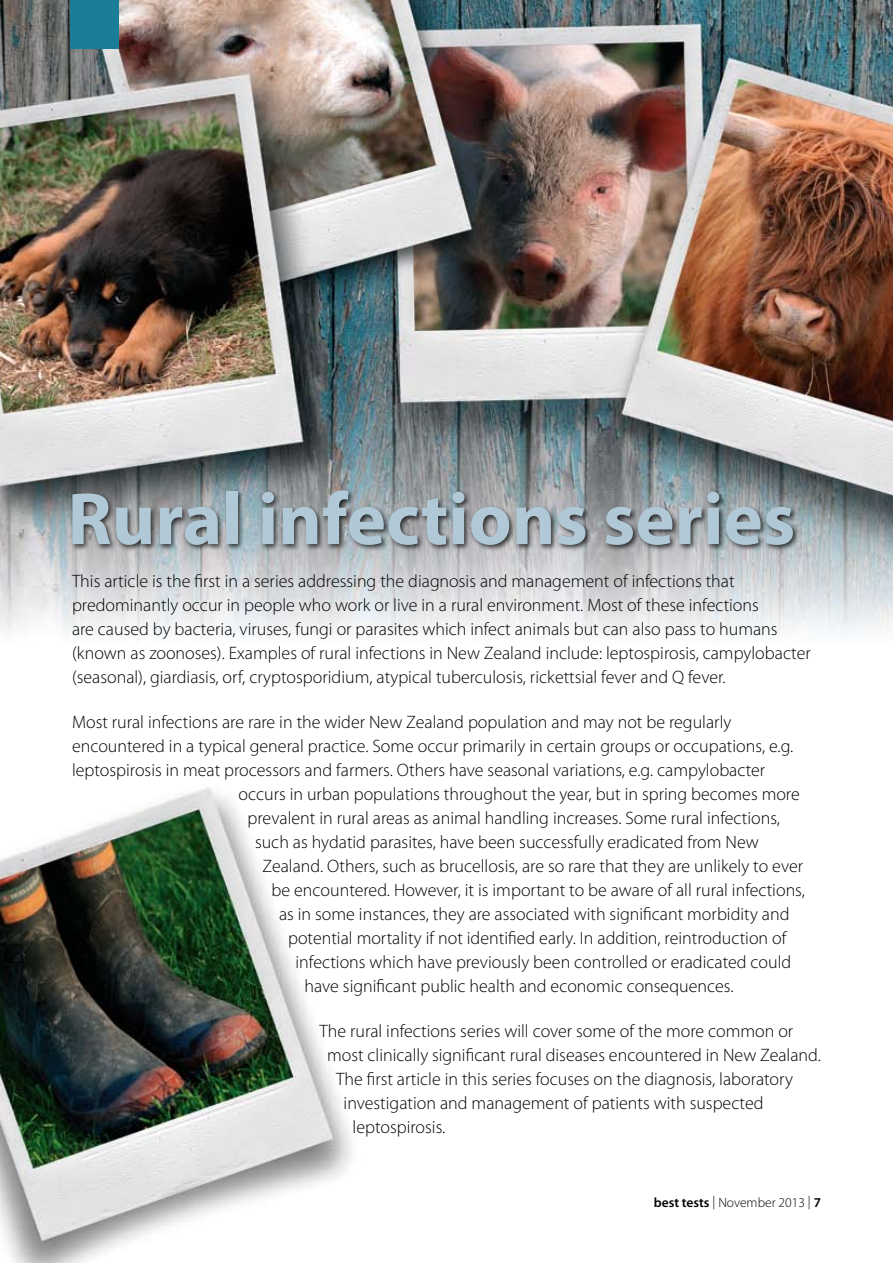
<style>
.page{position:relative;width:893px;height:1263px;background:#fff}
.page>*{position:absolute;margin:0;border:0;box-sizing:border-box;transform-origin:0 0}
.t1{font:700 74.55px "Myriad Pro";color:#b1c8d7}
.t2{font:300 18px/24px "Myriad Pro";color:#000}
.t3{font:300 13.5px "Myriad Pro";color:#000}
.s1{font-weight:600}
</style>
<div class="page">
<img style="left:0;top:0;width:893px;height:1263px">
<div style="left:70px;top:0;width:48px;height:48px;background:#1b7e99"></div>
<div style="left:70px;top:488px;width:823px;height:108px;background:#000;opacity:.75"></div>
<h1 class="t1" style="left:68px;top:470px;width:729px">Rural infections series</h1>
<p class="t2" style="left:72px;top:568px;width:740px">This article is the first in a series addressing the diagnosis and management of infections that predominantly occur in people who work or live in a rural environment. Most of these infections<br>are caused by bacteria, viruses, fungi or parasites which infect animals but can also pass to humans (known as zoonoses). Examples of rural infections in New Zealand include: leptospirosis, campylobacter (seasonal), giardiasis, orf, cryptosporidium, atypical tuberculosis, rickettsial fever and Q fever.</p>
<p class="t2" style="left:72px;top:709px;width:661px">Most rural infections are rare in the wider New Zealand population and may not be regularly</p>
<p class="t2" style="left:72px;top:733px;width:723px">encountered in a typical general practice. Some occur primarily in certain groups or occupations, e.g.</p>
<p class="t2" style="left:72px;top:757px;width:695px">leptospirosis in meat processors and farmers. Others have seasonal variations, e.g. campylobacter</p>
<p class="t2" style="left:239px;top:781px;width:563px">occurs in urban populations throughout the year, but in spring becomes more</p>
<p class="t2" style="left:248px;top:805px;width:534px">prevalent in rural areas as animal handling increases. Some rural infections,</p>
<p class="t2" style="left:255px;top:829px;width:505px">such as hydatid parasites, have been successfully eradicated from New</p>
<p class="t2" style="left:263px;top:853px;width:542px">Zealand. Others, such as brucellosis, are so rare that they are unlikely to ever</p>
<p class="t2" style="left:272px;top:877px;width:535px">be encountered. However, it is important to be aware of all rural infections,</p>
<p class="t2" style="left:279px;top:901px;width:512px">as in some instances, they are associated with significant morbidity and</p>
<p class="t2" style="left:288px;top:925px;width:500px">potential mortality if not identified early. In addition, reintroduction of</p>
<p class="t2" style="left:296px;top:949px;width:497px">infections which have previously been controlled or eradicated could</p>
<p class="t2" style="left:305px;top:973px;width:430px">have significant public health and economic consequences.</p>
<p class="t2" style="left:320px;top:1018px;width:475px">The rural infections series will cover some of the more common or</p>
<p class="t2" style="left:327px;top:1042px;width:495px">most clinically significant rural diseases encountered in New Zealand.</p>
<p class="t2" style="left:336px;top:1066px;width:458px">The first article in this series focuses on the diagnosis, laboratory</p>
<p class="t2" style="left:344px;top:1090px;width:421px">investigation and management of patients with suspected</p>
<p class="t2" style="left:353px;top:1114px;width:94px">leptospirosis.</p>
<p class="t3" style="left:654px;top:1194px;width:169px"><span class="s1">best tests</span> | November 2013 | <span class="s1">7</span></p>
</div>
